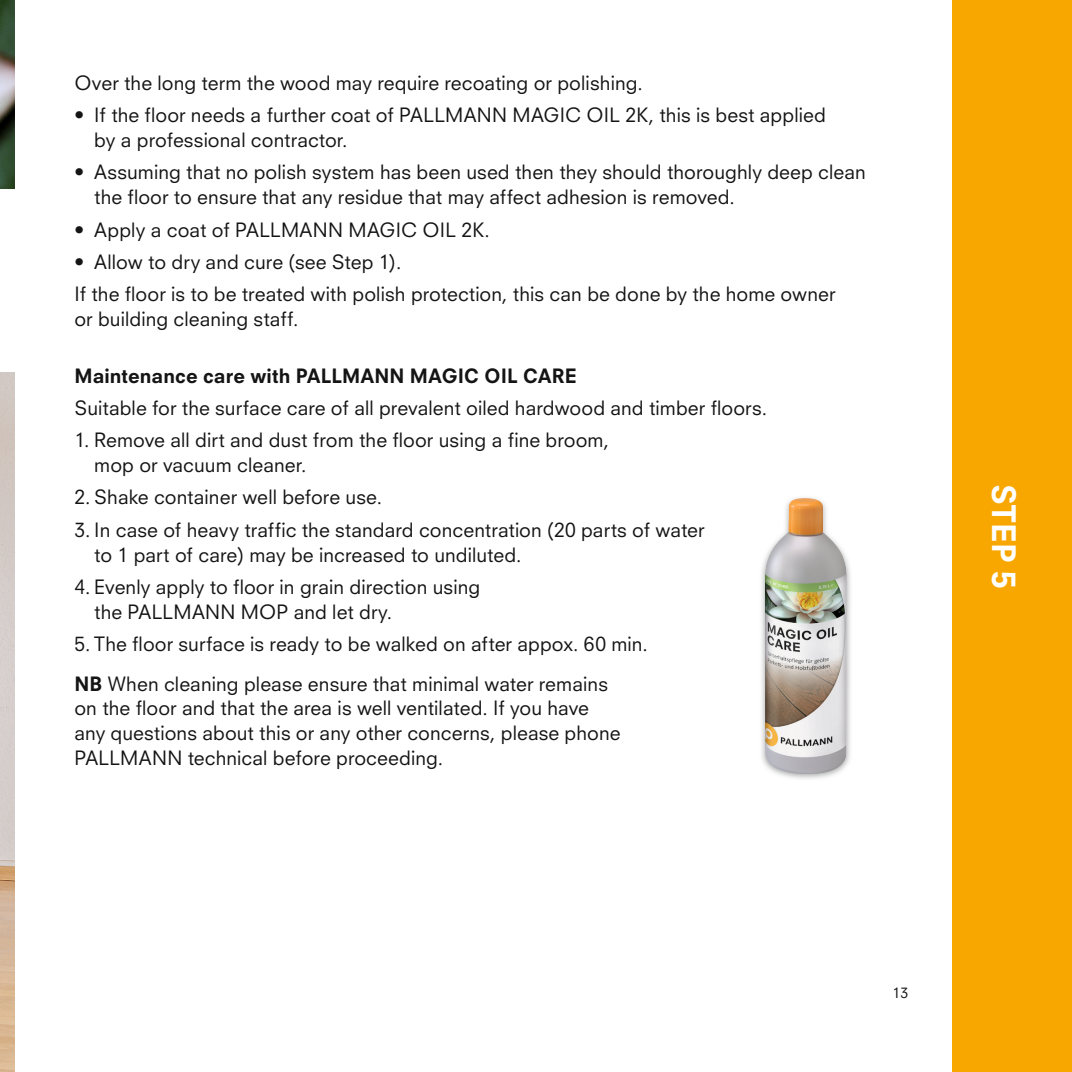
<style>
.page{position:relative;width:1072px;height:1072px;background:#fff}
.page>*{position:absolute;margin:0;border:0;box-sizing:border-box;transform-origin:0 0}
.t1{font:800 31.5px "Neuzeit S";color:#fff}
.t2{font:19.25px/24.8px "Neuzeit S";letter-spacing:.005em;color:#131413}
.t3{font:800 19.25px "Neuzeit S";letter-spacing:.005em;color:#131413}
.t4{font:14px "Neuzeit S";color:#131413}
.s1{font-weight:800}
</style>
<div class="page">
<div style="left:952px;top:0;width:119px;height:1071px;background:#f8a600"></div>
<img style="left:0;top:0;width:15px;height:189px">
<img style="left:0;top:372px;width:15px;height:699px">
<img style="left:761px;top:497px;width:90px;height:282px">
<img style="left:765px;top:498px;width:82px;height:276px">
<p class="t2" style="left:74px;top:70px;width:570px">Over the long term the wood may require recoating or polishing.</p>
<p class="t2" style="left:94px;top:103px;width:733px;text-indent:-20px">• If the floor needs a further coat of PALLMANN MAGIC OIL 2K, this is best applied by a professional contractor.</p>
<p class="t2" style="left:94px;top:160px;width:773px;text-indent:-20px">• Assuming that no polish system has been used then they should thoroughly deep clean the floor to ensure that any residue that may affect adhesion is removed.</p>
<p class="t2" style="left:74px;top:217px;width:417px">• Apply a coat of PALLMANN MAGIC OIL 2K.</p>
<p class="t2" style="left:74px;top:245px;width:762px;line-height:32.2px">• Allow to dry and cure (see Step 1).<br>If the floor is to be treated with polish protection, this can be done by the home owner</p>
<p class="t2" style="left:74px;top:306px;width:225px">or building cleaning staff.</p>
<p class="t3" style="left:74px;top:364px;width:503px">Maintenance care with PALLMANN MAGIC OIL CARE</p>
<p class="t2" style="left:74px;top:395px;width:694px">Suitable for the surface care of all prevalent oiled hardwood and timber floors.</p>
<p class="t2" style="left:94px;top:428px;width:516px;text-indent:-20px">1. Remove all dirt and dust from the floor using a fine broom, mop or vacuum cleaner.</p>
<p class="t2" style="left:74px;top:485px;width:309px">2. Shake container well before use.</p>
<p class="t2" style="left:94px;top:517px;width:612px;text-indent:-20px">3. In case of heavy traffic the standard concentration (20 parts of water to 1 part of care) may be increased to undiluted.</p>
<p class="t2" style="left:94px;top:574px;width:387px;text-indent:-20px">4. Evenly apply to floor in grain direction using the PALLMANN MOP and let dry.</p>
<p class="t2" style="left:74px;top:623px;width:575px;line-height:39.7px">5. The floor surface is ready to be walked on after appox. 60 min.<br><span class="s1">NB</span> When cleaning please ensure that minimal water remains</p>
<p class="t2" style="left:74px;top:695px;width:547px">on the floor and that the area is well ventilated. If you have any questions about this or any other concerns, please phone<br>PALLMANN technical before proceeding.</p>
<h1 class="t1" style="left:1023px;top:483px;width:106px;rotate:90deg">STEP 5</h1>
<p class="t4" style="left:892px;top:983px;width:17px">13</p>
</div>
